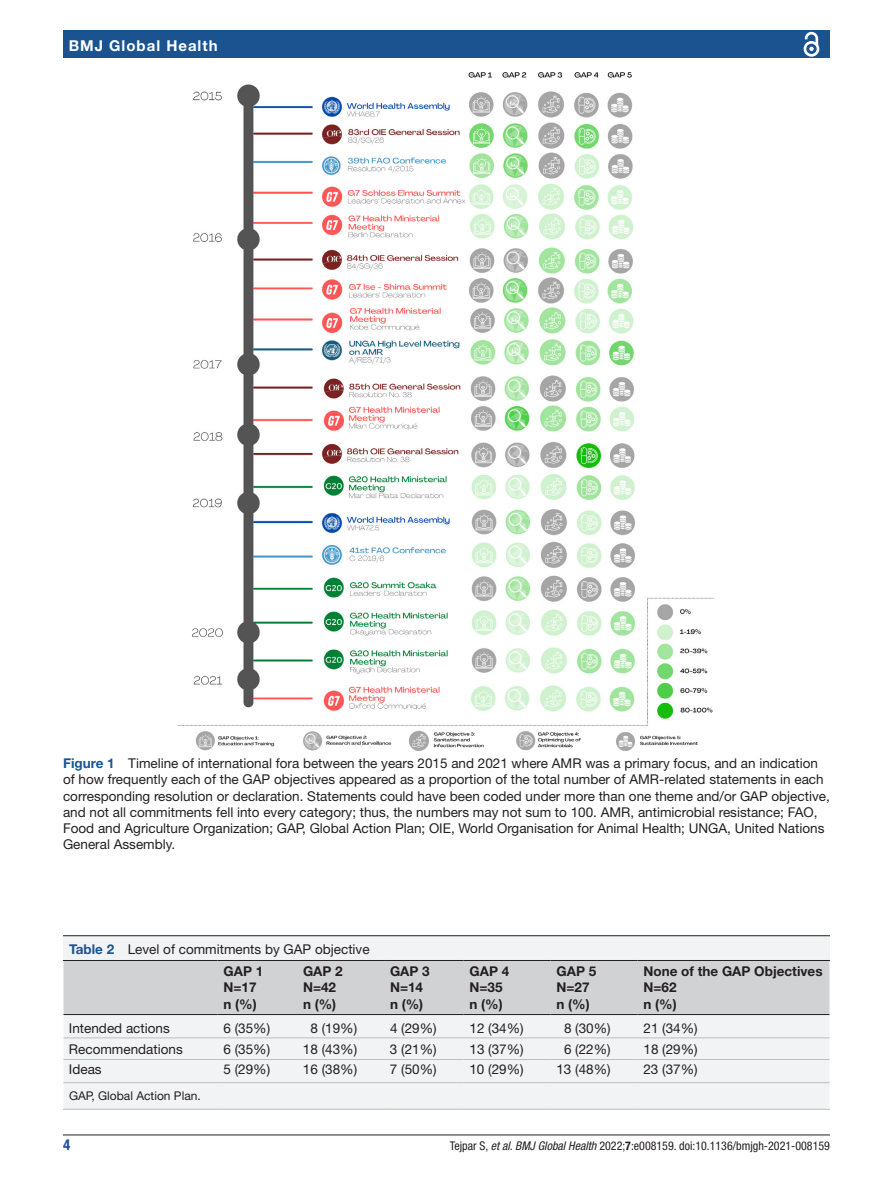
<style>
.page{position:relative;width:893px;height:1191px;background:#fff}
.page>*{position:absolute;margin:0;border:0;box-sizing:border-box;transform-origin:0 0}
.t1{font:700 15px "Helvetica Neue LT Std";letter-spacing:.065em;color:#fff}
.t2{font:700 condensed 15px "Helvetica Neue LT Std";color:#1b5391}
.t3{font:13.5px/16.2px "Helvetica Neue LT Std";color:#231f20}
.t4{font:700 13.5px/16.2px "Helvetica Neue LT Std";color:#231f20}
.t5{font:condensed 12px "Helvetica Neue LT Std";color:#231f20}
.t6{font:12px "Helvetica Neue LT Std";color:#231f20}
.s1{font-weight:700;color:#1b5391}
.s2{font-weight:700}
.s3{font-style:italic}
</style>
<div class="page">
<hr style="left:63px;top:1134px;width:767px;height:1px;background:#231f20">
<div style="left:63px;top:31px;width:767px;height:27px;background:#1b5391"></div>
<svg style="left:803px;top:31px;width:17px;height:26px"></svg>
<img style="left:178px;top:73px;width:537px;height:677px">
<div style="left:63px;top:936px;width:767px;height:173px;background:#f2f3f4"></div>
<hr style="left:63px;top:935px;width:767px;height:1px;background:#231f20">
<hr style="left:63px;top:1109px;width:154px;height:1px;background:#bcbdc0">
<hr style="left:218px;top:1109px;width:79px;height:1px;background:#bcbdc0">
<hr style="left:297px;top:1109px;width:87px;height:1px;background:#bcbdc0">
<hr style="left:384px;top:1109px;width:80px;height:1px;background:#bcbdc0">
<hr style="left:464px;top:1109px;width:86px;height:1px;background:#bcbdc0">
<hr style="left:550px;top:1109px;width:88px;height:1px;background:#bcbdc0">
<hr style="left:638px;top:1109px;width:192px;height:1px;background:#bcbdc0">
<svg style="left:63px;top:960px;width:768px;height:149px"></svg>
<p class="t1" style="left:69px;top:36px;width:150px">BMJ Global Health</p>
<p class="t3" style="left:63px;top:755px;width:768px"><span class="s1">Figure 1</span> Timeline of international fora between the years 2015 and 2021 where AMR was a primary focus, and an indication of how frequently each of the GAP objectives appeared as a proportion of the total number of AMR-related statements in each corresponding resolution or declaration. Statements could have been coded under more than one theme and/or GAP objective, and not all commitments fell into every category; thus, the numbers may not sum to 100. AMR, antimicrobial resistance; FAO, Food and Agriculture Organization; GAP, Global Action Plan; OIE, World Organisation for Animal Health; UNGA, United Nations General Assembly.</p>
<p class="t3" style="left:224px;top:938px;width:148px;line-height:22px;text-indent:-154px"><span class="s1">Table 2</span> Level of commitments by GAP objective<br><span class="s2">GAP 1</span></p>
<p class="t4" style="left:224px;top:979px;width:35px">N=17 n (%)</p>
<p class="t4" style="left:303px;top:963px;width:41px">GAP 2<br>N=42 n (%)</p>
<p class="t4" style="left:390px;top:963px;width:41px">GAP 3<br>N=14 n (%)</p>
<p class="t4" style="left:469px;top:963px;width:41px">GAP 4<br>N=35 n (%)</p>
<p class="t4" style="left:556px;top:963px;width:41px">GAP 5<br>N=27 n (%)</p>
<p class="t4" style="left:643px;top:963px;width:181px">None of the GAP Objectives<br>N=62<br>n (%)</p>
<p class="t3" style="left:69px;top:1020px;width:102px">Intended actions</p>
<p class="t3" style="left:223px;top:1020px;width:48px">6 (35%)</p>
<p class="t3" style="left:310px;top:1020px;width:48px">8 (19%)</p>
<p class="t3" style="left:390px;top:1020px;width:48px">4 (29%)</p>
<p class="t3" style="left:469px;top:1020px;width:56px">12 (34%)</p>
<p class="t3" style="left:564px;top:1020px;width:48px">8 (30%)</p>
<p class="t3" style="left:643px;top:1020px;width:56px">21 (34%)</p>
<p class="t3" style="left:69px;top:1040px;width:115px">Recommendations</p>
<p class="t3" style="left:223px;top:1040px;width:48px">6 (35%)</p>
<p class="t3" style="left:303px;top:1040px;width:56px">18 (43%)</p>
<p class="t3" style="left:390px;top:1040px;width:48px">3 (21%)</p>
<p class="t3" style="left:469px;top:1040px;width:56px">13 (37%)</p>
<p class="t3" style="left:564px;top:1040px;width:48px">6 (22%)</p>
<p class="t3" style="left:643px;top:1040px;width:56px">18 (29%)</p>
<p class="t3" style="left:69px;top:1060px;width:34px">Ideas</p>
<p class="t3" style="left:223px;top:1060px;width:48px">5 (29%)</p>
<p class="t3" style="left:303px;top:1060px;width:56px">16 (38%)</p>
<p class="t3" style="left:390px;top:1060px;width:48px">7 (50%)</p>
<p class="t3" style="left:469px;top:1060px;width:56px">10 (29%)</p>
<p class="t3" style="left:556px;top:1060px;width:56px">13 (48%)</p>
<p class="t3" style="left:643px;top:1060px;width:56px">23 (37%)</p>
<p class="t6" style="left:69px;top:1088px;width:133px">GAP, Global Action Plan.</p>
<p class="t2" style="left:63px;top:1135px;width:9px">4</p>
<p class="t5" style="left:450px;top:1138px;width:382px">Tejpar S, <span class="s3">et al</span>. <span class="s3">BMJ Global Health</span> 2022;<span class="s2">7</span>:e008159. doi:10.1136/bmjgh-2021-008159</p>
</div>
